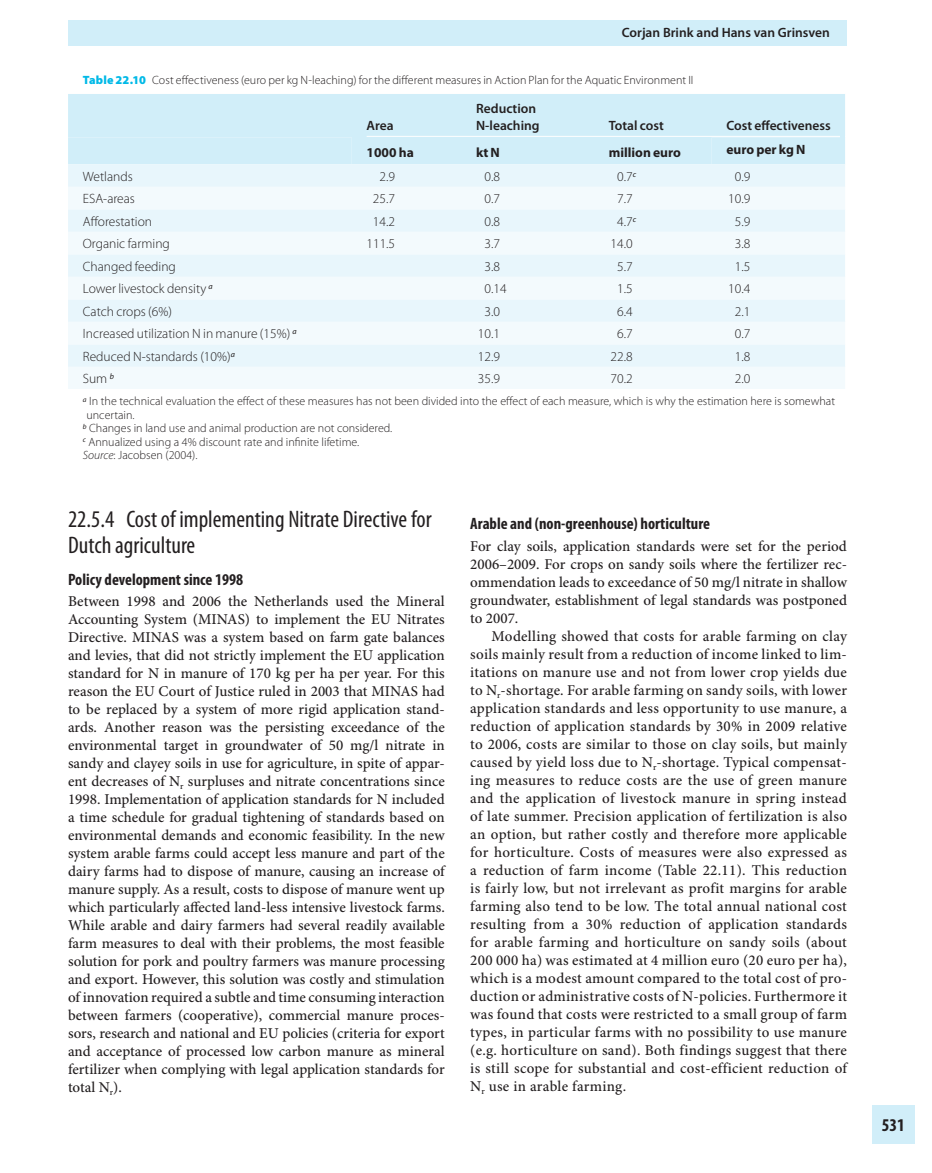
<style>
.page{position:relative;width:932px;height:1173px;background:#fff}
.page>*{position:absolute;margin:0;border:0;box-sizing:border-box;transform-origin:0 0}
.t1{font:condensed 24px/25.5px "Myriad Pro";color:#231f20}
.t2{font:700 condensed 18px "Myriad Pro";color:#231f20}
.t3{font:700 condensed 16.5px "Myriad Pro";color:#231f20}
.t4{font:500 15px/18px "Minion Pro";color:#231f20;text-align:justify}
.t5{font:300 13.5px "Myriad Pro";color:#231f20}
.t6{font:600 13.5px/16.5px "Myriad Pro";color:#231f20}
.t7{font:700 13.5px "Myriad Pro";color:#231f20}
.t8{font:300 12px "Myriad Pro";color:#231f20}
.s1{font-weight:900;color:#00b9e7}
.s2{font-style:italic}
</style>
<div class="page">
<div style="left:68px;top:21px;width:779px;height:25px;background:#d1eef9"></div>
<div style="left:872px;top:1105px;width:42px;height:38px;background:#d1eef9"></div>
<div style="left:68px;top:94px;width:777px;height:39px;background:#d1eef9"></div>
<div style="left:68px;top:164px;width:777px;height:203px;background:#e8f6fc"></div>
<svg style="left:68px;top:187px;width:777px;height:157px;fill:#f3fafd"></svg>
<div style="left:68px;top:367px;width:777px;height:22px;background:#f3fafd"></div>
<div style="left:68px;top:133px;width:777px;height:31px;background:#d1eef9"></div>
<p class="t6" style="left:622px;top:25px;width:210px">Corjan Brink and Hans van Grinsven</p>
<p class="t8" style="left:83px;top:75px;width:612px"><span class="s1">Table 22.10</span> Cost effectiveness (euro per kg N-leaching) for the different measures in Action Plan for the Aquatic Environment II</p>
<p class="t6" style="left:366px;top:118px;width:29px">Area</p>
<p class="t6" style="left:476px;top:102px;width:65px">Reduction<br>N-leaching</p>
<p class="t6" style="left:609px;top:118px;width:56px">Total cost</p>
<p class="t6" style="left:726px;top:118px;width:106px">Cost effectiveness</p>
<p class="t7" style="left:366px;top:147px;width:49px">1000 ha</p>
<p class="t7" style="left:476px;top:147px;width:25px">kt N</p>
<p class="t7" style="left:609px;top:147px;width:74px">million euro</p>
<p class="t7" style="left:726px;top:144px;width:81px">euro per kg N</p>
<p class="t5" style="left:83px;top:171px;width:52px">Wetlands</p>
<p class="t5" style="left:379px;top:171px;width:17px">2.9</p>
<p class="t5" style="left:484px;top:171px;width:17px">0.8</p>
<p class="t5" style="left:617px;top:171px;width:20px">0.7<sup>c</sup></p>
<p class="t5" style="left:734px;top:171px;width:17px">0.9</p>
<p class="t5" style="left:83px;top:194px;width:54px">ESA-areas</p>
<p class="t5" style="left:373px;top:194px;width:24px">25.7</p>
<p class="t5" style="left:484px;top:194px;width:17px">0.7</p>
<p class="t5" style="left:617px;top:194px;width:17px">7.7</p>
<p class="t5" style="left:728px;top:194px;width:24px">10.9</p>
<p class="t5" style="left:83px;top:216px;width:71px">Afforestation</p>
<p class="t5" style="left:373px;top:216px;width:24px">14.2</p>
<p class="t5" style="left:484px;top:216px;width:17px">0.8</p>
<p class="t5" style="left:617px;top:216px;width:20px">4.7<sup>c</sup></p>
<p class="t5" style="left:734px;top:216px;width:17px">5.9</p>
<p class="t5" style="left:83px;top:239px;width:89px">Organic farming</p>
<p class="t5" style="left:366px;top:239px;width:30px">111.5</p>
<p class="t5" style="left:484px;top:239px;width:17px">3.7</p>
<p class="t5" style="left:610px;top:239px;width:24px">14.0</p>
<p class="t5" style="left:734px;top:239px;width:17px">3.8</p>
<p class="t5" style="left:83px;top:261px;width:95px">Changed feeding</p>
<p class="t5" style="left:484px;top:261px;width:17px">3.8</p>
<p class="t5" style="left:617px;top:261px;width:17px">5.7</p>
<p class="t5" style="left:734px;top:261px;width:17px">1.5</p>
<p class="t5" style="left:83px;top:284px;width:131px">Lower livestock density <sup>a</sup></p>
<p class="t5" style="left:484px;top:284px;width:24px">0.14</p>
<p class="t5" style="left:617px;top:284px;width:17px">1.5</p>
<p class="t5" style="left:728px;top:284px;width:24px">10.4</p>
<p class="t5" style="left:83px;top:306px;width:91px">Catch crops (6%)</p>
<p class="t5" style="left:484px;top:306px;width:17px">3.0</p>
<p class="t5" style="left:617px;top:306px;width:17px">6.4</p>
<p class="t5" style="left:734px;top:306px;width:17px">2.1</p>
<p class="t5" style="left:83px;top:329px;width:215px">Increased utilization N in manure (15%) <sup>a</sup></p>
<p class="t5" style="left:478px;top:329px;width:24px">10.1</p>
<p class="t5" style="left:617px;top:329px;width:17px">6.7</p>
<p class="t5" style="left:734px;top:329px;width:17px">0.7</p>
<p class="t5" style="left:83px;top:351px;width:153px">Reduced N-standards (10%)<sup>a</sup></p>
<p class="t5" style="left:478px;top:351px;width:24px">12.9</p>
<p class="t5" style="left:610px;top:351px;width:24px">22.8</p>
<p class="t5" style="left:734px;top:351px;width:17px">1.8</p>
<p class="t5" style="left:83px;top:373px;width:33px">Sum <sup>b</sup></p>
<p class="t5" style="left:478px;top:373px;width:24px">35.9</p>
<p class="t5" style="left:610px;top:373px;width:24px">70.2</p>
<p class="t5" style="left:734px;top:373px;width:17px">2.0</p>
<p class="t8" style="left:83px;top:397px;width:753px"><sup>a</sup> In the technical evaluation the effect of these measures has not been divided into the effect of each measure, which is why the estimation here is somewhat</p>
<p class="t8" style="left:86px;top:410px;width:50px">uncertain.</p>
<p class="t8" style="left:83px;top:424px;width:311px"><sup>b</sup> Changes in land use and animal production are not considered.</p>
<p class="t8" style="left:83px;top:437px;width:278px"><sup>c</sup> Annualized using a 4% discount rate and infinite lifetime.</p>
<p class="t8" style="left:83px;top:451px;width:116px"><span class="s2">Source</span>: Jacobsen ( 2004 ).</p>
<h1 class="t1" style="left:68px;top:509px;width:365px">22.5.4 Cost of implementing Nitrate Directive for<br>Dutch agriculture</h1>
<p class="t3" style="left:68px;top:573px;width:177px">Policy development since 1998</p>
<p class="t4" style="left:68px;top:593px;width:378px">Between 1998 and 2006 the Netherlands used the Mineral Accounting System (MINAS) to implement the EU Nitrates Directive. MINAS was a system based on farm gate balances and levies, that did not strictly implement the EU application standard for N in manure of 170 kg per ha per year. For this reason the EU Court of Justice ruled in 2003 that MINAS had to be replaced by a system of more rigid application stand&shy;ards. Another reason was the persisting exceedance of the environmental target in groundwater of 50 mg/l nitrate in sandy and clayey soils in use for agriculture, in spite of appar&shy;ent decreases of N <sub>r</sub> surpluses and nitrate concentrations since 1998. Implementation of application standards for N included a time schedule for gradual tightening of standards based on environmental demands and economic feasibility. In the new system arable farms could accept less manure and part of the dairy farms had to dispose of manure, causing an increase of manure supply. As a result, costs to dispose of manure went up which particularly affected land-less intensive livestock farms.<br>While arable and dairy farmers had several readily available farm measures to deal with their problems, the most feasible solution for pork and poultry farmers was manure processing and export. However, this solution was costly and stimulation of innovation required a subtle and time consuming interaction between farmers (cooperative), commercial manure proces&shy;sors, research and national and EU policies (criteria for export and acceptance of processed low carbon manure as mineral fertilizer when complying with legal application standards for total N <sub>r</sub> ).</p>
<p class="t3" style="left:470px;top:518px;width:241px">Arable and (non-greenhouse) horticulture</p>
<p class="t4" style="left:470px;top:538px;width:378px">For clay soils, application standards were set for the period 2006–2009. For crops on sandy soils where the fertilizer rec&shy;ommendation leads to exceedance of 50 mg/l nitrate in shallow groundwater, establishment of legal standards was postponed to 2007.</p>
<p class="t4" style="left:470px;top:628px;width:378px;text-indent:21px">Modelling showed that costs for arable farming on clay soils mainly result from a reduction of income linked to lim&shy;itations on manure use and not from lower crop yields due to N <sub>r</sub> -shortage. For arable farming on sandy soils, with lower application standards and less opportunity to use manure, a reduction of application standards by 30% in 2009 relative to 2006, costs are similar to those on clay soils, but mainly caused by yield loss due to N <sub>r</sub> -shortage. Typical compensat&shy;ing measures to reduce costs are the use of green manure and the application of livestock manure in spring instead of late summer. Precision application of fertilization is also an option, but rather costly and therefore more applicable for horticulture. Costs of measures were also expressed as a reduction of farm income ( Table 22.11 ). This reduction is fairly low, but not irrelevant as profit margins for arable farming also tend to be low. The total annual national cost resulting from a 30% reduction of application standards for arable farming and horticulture on sandy soils (about 200 000 ha) was estimated at 4 million euro (20 euro per ha), which is a modest amount compared to the total cost of pro&shy;duction or administrative costs of N-policies. Furthermore it was found that costs were restricted to a small group of farm types, in particular farms with no possibility to use manure (e.g. horticulture on sand). Both findings suggest that there is still scope for substantial and cost-efficient reduction of N <sub>r</sub> use in arable farming.</p>
<p class="t2" style="left:881px;top:1118px;width:25px">531</p>
</div>
